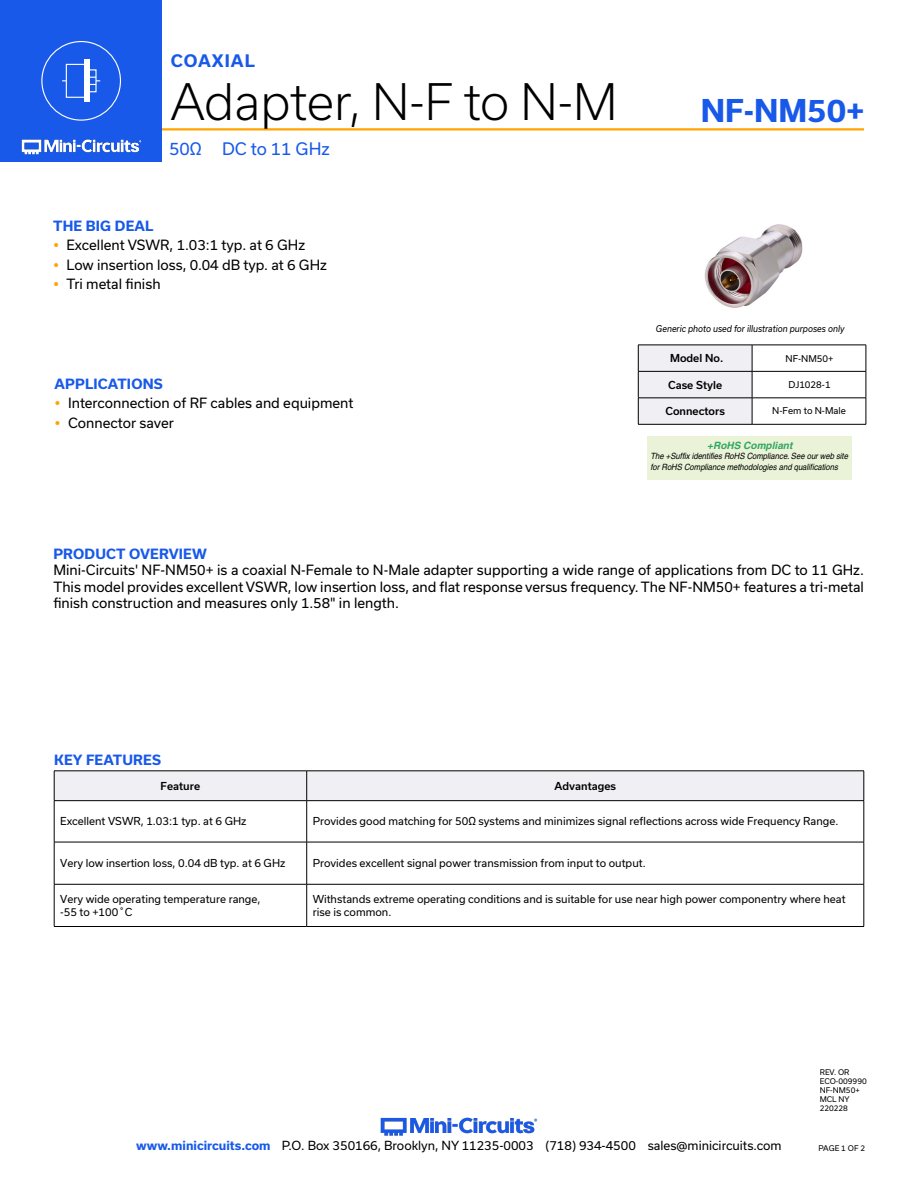
<style>
.page{position:relative;width:918px;height:1188px;background:#fff}
.page>*{position:absolute;margin:0;border:0;box-sizing:border-box;transform-origin:0 0}
.t1{font:300 48px "Usual";letter-spacing:-.005em;color:#000}
.t2{font:700 30px "Usual";color:#1859ea}
.Frequency{font:16.5px "Usual";color:#1859ea}
.t3{font:700 16.5px "Usual";letter-spacing:.065em;color:#1859ea}
.Regular_Copy{font:13.5px/16.2px "Usual";color:#000;text-align:justify}
.Blue_Headers{font:700 13.5px "Usual";letter-spacing:.015em;color:#1859ea}
.t4{font:12px "Usual";color:#000}
.Table_Body_Left_Just{font:10.5px/12.6px "Usual";color:#000}
.Table_Header_Center{font:500 10.5px "Usual";color:#000}
.t5{font:italic 700 10.05px "Helvetica";color:rgb(0 148 68/.8)}
.Generic_photo_text{font:italic 9px "Usual";color:#000;scale:.9 1}
.Table_Body_Center{font:9px "Usual";color:#000}
.t6{font:italic 8.55px/10.4px "Helvetica";letter-spacing:-.005em;color:#000;scale:.9 1}
.Revision{font:7.5px "Usual";color:#000}
.s1{font-weight:700;color:#1859ea}
</style>
<div class="page">
<hr style="left:144px;top:128px;width:720px;height:2px;background:#ffa300">
<img style="left:380px;top:1117px;width:158px;height:19px">
<div style="left:0;top:0;width:162px;height:162px;background:#1859ea"></div>
<img style="left:21px;top:139px;width:121px;height:16px">
<div style="left:41px;top:41px;width:80px;height:80px;border:1px solid #fff;border-radius:50%"></div>
<div style="left:66px;top:64px;width:21px;height:34px;border:1px solid #fff"></div>
<div style="left:84px;top:60px;width:6px;height:42px;background:#fff"></div>
<svg style="left:90px;top:77px;width:10px;height:8px"></svg>
<div style="left:648px;top:436px;width:204px;height:43px;background:#eaf2d8"></div>
<div style="left:54px;top:771px;width:811px;height:30px;background:#efeff4"></div>
<hr style="left:54px;top:800px;width:253px;height:1px;background:#000">
<hr style="left:54px;top:801px;width:1px;height:41px;background:#000">
<hr style="left:307px;top:800px;width:557px;height:1px;background:#000">
<hr style="left:306px;top:801px;width:1px;height:41px;background:#000">
<hr style="left:864px;top:801px;width:1px;height:41px;background:#000">
<hr style="left:54px;top:842px;width:253px;height:1px;background:#000">
<hr style="left:54px;top:842px;width:1px;height:42px;background:#000">
<hr style="left:307px;top:842px;width:557px;height:1px;background:#000">
<hr style="left:306px;top:842px;width:1px;height:42px;background:#000">
<hr style="left:864px;top:842px;width:1px;height:42px;background:#000">
<hr style="left:54px;top:884px;width:253px;height:1px;background:#000">
<hr style="left:54px;top:884px;width:1px;height:42px;background:#000">
<hr style="left:307px;top:884px;width:557px;height:1px;background:#000">
<hr style="left:306px;top:884px;width:1px;height:42px;background:#000">
<hr style="left:864px;top:884px;width:1px;height:42px;background:#000">
<hr style="left:54px;top:926px;width:253px;height:1px;background:#000">
<hr style="left:307px;top:926px;width:557px;height:1px;background:#000">
<img style="left:704px;top:224px;width:99px;height:84px">
<hr style="left:752px;top:345px;width:114px;height:1px;background:#000">
<hr style="left:752px;top:371px;width:114px;height:1px;background:#000">
<hr style="left:752px;top:398px;width:114px;height:1px;background:#000">
<svg style="left:638px;top:345px;width:115px;height:79px"></svg>
<svg style="left:866px;top:345px;width:1px;height:79px"></svg>
<hr style="left:638px;top:424px;width:114px;height:1px;background:#000">
<hr style="left:752px;top:424px;width:114px;height:1px;background:#000">
<p class="t3" style="left:171px;top:52px;width:86px">COAXIAL</p>
<h1 class="t1" style="left:171px;top:74px;width:448px">Adapter, N-F to N-M</h1>
<p class="Frequency" style="left:169px;top:140px;width:33px">50Ω</p>
<p class="Frequency" style="left:222px;top:140px;width:109px">DC to 11 GHz</p>
<p class="Blue_Headers" style="left:53px;top:218px;width:102px">THE BIG DEAL</p>
<p class="Regular_Copy" style="left:67px;top:237px;width:240px">Excellent VSWR, 1.03:1 typ. at 6 GHz</p>
<p class="Regular_Copy" style="left:67px;top:257px;width:262px">Low insertion loss, 0.04 dB typ. at 6 GHz</p>
<p class="Regular_Copy" style="left:67px;top:276px;width:96px">Tri metal finish</p>
<p class="Blue_Headers" style="left:55px;top:376px;width:110px">APPLICATIONS</p>
<p class="Regular_Copy" style="left:68px;top:395px;width:287px">Interconnection of RF cables and equipment</p>
<p class="Regular_Copy" style="left:68px;top:415px;width:107px">Connector saver</p>
<h2 class="t2" style="left:701px;top:93px;width:165px">NF-NM50+</h2>
<p class="Generic_photo_text" style="left:656px;top:324px;width:211px">Generic photo used for illustration purposes only</p>
<p class="Table_Header_Center" style="left:670px;top:352px;width:55px">Model No.</p>
<p class="Table_Body_Center" style="left:786px;top:353px;width:50px">NF-NM50+</p>
<p class="Table_Header_Center" style="left:668px;top:379px;width:55px">Case Style</p>
<p class="Table_Body_Center" style="left:788px;top:379px;width:44px">DJ1028-1</p>
<p class="Table_Header_Center" style="left:665px;top:405px;width:61px">Connectors</p>
<p class="Table_Body_Center" style="left:772px;top:406px;width:75px">N-Fem to N-Male</p>
<p class="t5" style="left:707px;top:439px;width:87px">+RoHS Compliant</p>
<p class="t6" style="left:651px;top:451px;width:221px">The +Suffix identifies RoHS Compliance. See our web site for RoHS Compliance methodologies and qualifications</p>
<p class="Blue_Headers" style="left:53px;top:546px;width:155px">PRODUCT OVERVIEW</p>
<p class="Regular_Copy" style="left:53px;top:562px;width:812px">Mini-Circuits' NF-NM50+ is a coaxial N-Female to N-Male adapter supporting a wide range of applications from DC to 11 GHz.<br>This model provides excellent VSWR, low insertion loss, and flat response versus frequency. The NF-NM50+ features a tri-metal finish construction and measures only 1.58" in length.</p>
<p class="Blue_Headers" style="left:54px;top:752px;width:108px">KEY FEATURES</p>
<p class="Table_Header_Center" style="left:161px;top:780px;width:41px">Feature</p>
<p class="Table_Header_Center" style="left:554px;top:780px;width:63px">Advantages</p>
<p class="Table_Body_Left_Just" style="left:60px;top:815px;width:188px">Excellent VSWR, 1.03:1 typ. at 6 GHz</p>
<p class="Table_Body_Left_Just" style="left:313px;top:815px;width:527px">Provides good matching for 50Ω systems and minimizes signal reflections across wide Frequency Range.</p>
<p class="Table_Body_Left_Just" style="left:60px;top:857px;width:227px">Very low insertion loss, 0.04 dB typ. at 6 GHz</p>
<p class="Table_Body_Left_Just" style="left:313px;top:857px;width:334px">Provides excellent signal power transmission from input to output.</p>
<p class="Table_Body_Left_Just" style="left:60px;top:893px;width:202px">Very wide operating temperature range,</p>
<p class="Table_Body_Left_Just" style="left:60px;top:905px;width:74px">-55 to +100˚C</p>
<p class="Table_Body_Left_Just" style="left:313px;top:893px;width:534px">Withstands extreme operating conditions and is suitable for use near high power componentry where heat rise is common.</p>
<p class="Revision" style="left:820px;top:1068px;width:31px">REV. OR</p>
<p class="Revision" style="left:820px;top:1077px;width:48px">ECO-009990</p>
<p class="Revision" style="left:820px;top:1086px;width:42px">NF-NM50+</p>
<p class="Revision" style="left:820px;top:1095px;width:31px">MCL NY</p>
<p class="Revision" style="left:820px;top:1104px;width:30px">220228</p>
<p class="t4" style="left:136px;top:1139px;width:647px"><span class="s1">www.minicircuits.com</span> P.O. Box 350166, Brooklyn, NY 11235-0003 (718) 934-4500 sales@minicircuits.com</p>
<p class="Revision" style="left:819px;top:1144px;width:48px">PAGE 1 OF 2</p>
</div>
